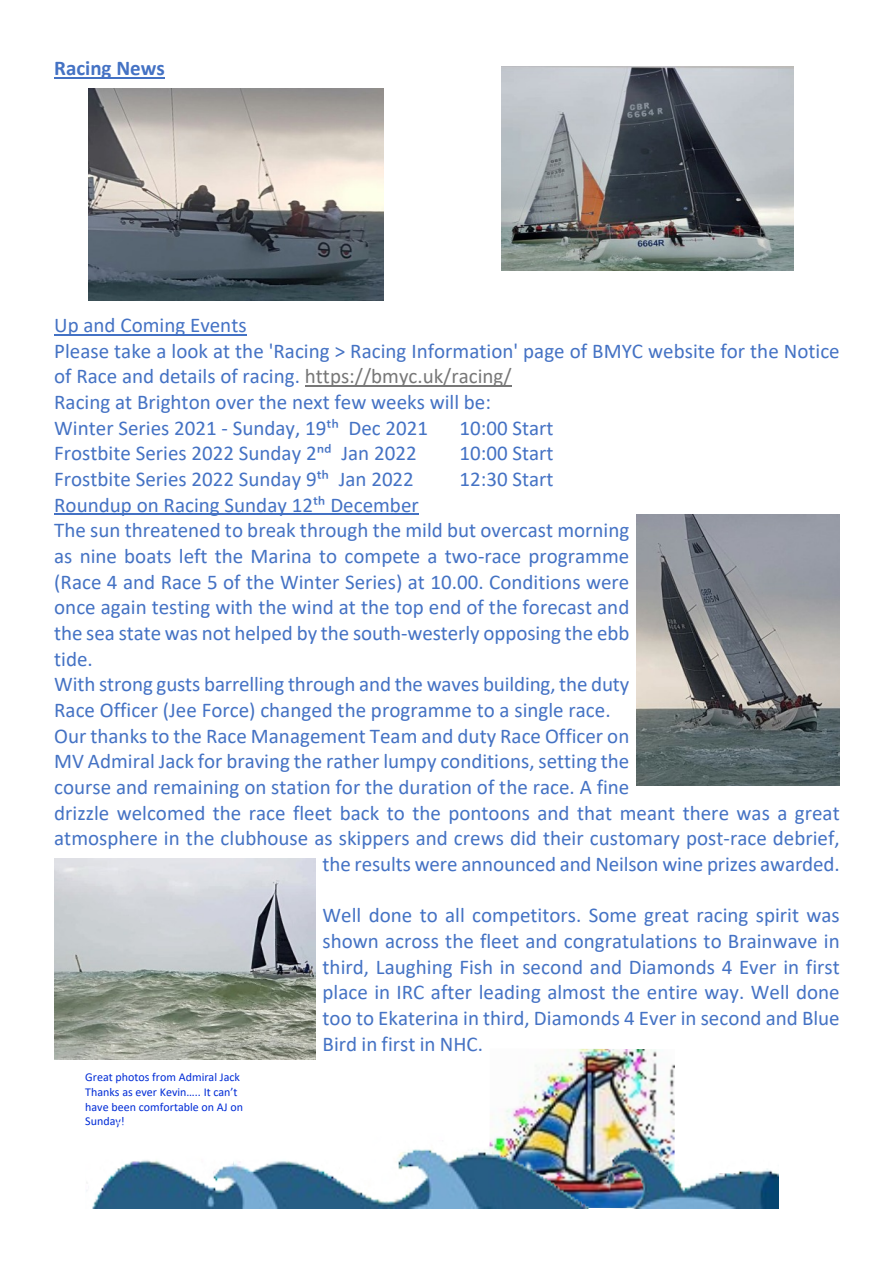
<style>
.page{position:relative;width:894px;height:1264px;background:#fff}
.page>*{position:absolute;margin:0;border:0;box-sizing:border-box;transform-origin:0 0}
.t1{font:21px/25.7px "Calibri";color:#4472c4}
.t2{font:700 21px "Calibri";color:#4472c4}
.t3{font:12px/14.7px "Calibri";color:#002cd6}
.s1{color:#777}
</style>
<div class="page">
<hr style="left:54px;top:77px;width:111px;height:1px;background:#4472c4">
<hr style="left:54px;top:334px;width:192px;height:1px;background:#4472c4">
<hr style="left:305px;top:385px;width:206px;height:1px;background:#777">
<hr style="left:54px;top:513px;width:259px;height:1px;background:#4472c4">
<svg style="left:313px;top:513px;width:12px;height:1px"></svg>
<hr style="left:325px;top:513px;width:93px;height:1px;background:#4472c4">
<img style="left:54px;top:858px;width:262px;height:201px">
<img style="left:636px;top:514px;width:203px;height:271px">
<img style="left:490px;top:1048px;width:184px;height:74px">
<img style="left:501px;top:66px;width:292px;height:204px">
<img style="left:89px;top:89px;width:294px;height:211px">
<img style="left:86px;top:1122px;width:692px;height:85px">
<p class="t2" style="left:54px;top:59px;width:112px">Racing News</p>
<p class="t1" style="left:54px;top:314px;width:786px">Up and Coming Events<br>Please take a look at the 'Racing &gt; Racing Information' page of BMYC website for the Notice of Race and details of racing. <span class="s1">https://bmyc.uk/racing/<br></span>Racing at Brighton over the next few weeks will be:<br>Winter Series 2021 - Sunday, 19th Dec 2021</p>
<p class="t1" style="left:459px;top:416px;width:96px">10:00 Start</p>
<p class="t1" style="left:54px;top:442px;width:364px">Frostbite Series 2022 Sunday 2ⁿd Jan 2022</p>
<p class="t1" style="left:459px;top:442px;width:96px">10:00 Start</p>
<p class="t1" style="left:54px;top:467px;width:361px">Frostbite Series 2022 Sunday 9th Jan 2022</p>
<p class="t1" style="left:459px;top:467px;width:96px">12:30 Start</p>
<p class="t1" style="left:54px;top:493px;width:366px">Roundup on Racing Sunday 12th December</p>
<p class="t1" style="left:54px;top:519px;width:576px">The sun threatened to break through the mild but overcast morning</p>
<p class="t1" style="left:54px;top:544px;width:576px">as nine boats left the Marina to compete a two-race programme</p>
<p class="t1" style="left:54px;top:570px;width:576px">(Race 4 and Race 5 of the Winter Series) at 10.00. Conditions were</p>
<p class="t1" style="left:54px;top:596px;width:576px">once again testing with the wind at the top end of the forecast and</p>
<p class="t1" style="left:54px;top:621px;width:576px">the sea state was not helped by the south-westerly opposing the ebb</p>
<p class="t1" style="left:54px;top:647px;width:40px">tide.</p>
<p class="t1" style="left:54px;top:673px;width:576px">With strong gusts barrelling through and the waves building, the duty</p>
<p class="t1" style="left:54px;top:698px;width:557px">Race Officer (Jee Force) changed the programme to a single race.</p>
<p class="t1" style="left:54px;top:724px;width:576px">Our thanks to the Race Management Team and duty Race Officer on</p>
<p class="t1" style="left:54px;top:750px;width:576px">MV Admiral Jack for braving the rather lumpy conditions, setting the</p>
<p class="t1" style="left:54px;top:775px;width:576px">course and remaining on station for the duration of the race. A fine</p>
<p class="t1" style="left:54px;top:801px;width:786px">drizzle welcomed the race fleet back to the pontoons and that meant there was a great</p>
<p class="t1" style="left:54px;top:827px;width:786px">atmosphere in the clubhouse as skippers and crews did their customary post-race debrief,</p>
<p class="t1" style="left:322px;top:852px;width:518px">the results were announced and Neilson wine prizes awarded.</p>
<p class="t1" style="left:322px;top:903px;width:518px;text-align:justify">Well done to all competitors. Some great racing spirit was shown across the fleet and congratulations to Brainwave in third, Laughing Fish in second and Diamonds 4 Ever in first place in IRC after leading almost the entire way. Well done too to Ekaterina in third, Diamonds 4 Ever in second and Blue Bird in first in NHC.</p>
<p class="t3" style="left:85px;top:1070px;width:159px">Great photos from Admiral Jack<br>Thanks as ever Kevin….. It can’t have been comfortable on AJ on<br>Sunday!</p>
</div>
